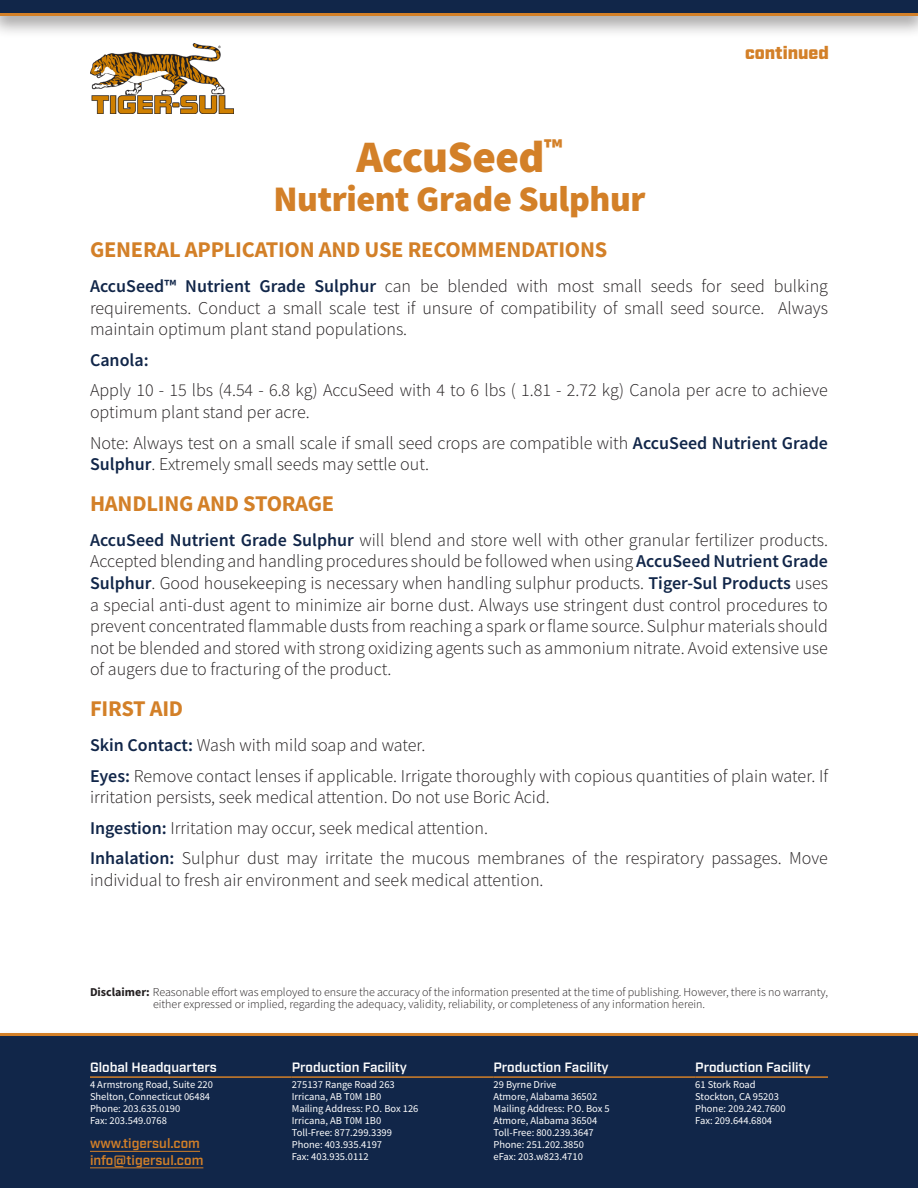
<style>
.page{position:relative;width:918px;height:1188px;background:#fff}
.page>*{position:absolute;margin:0;border:0;box-sizing:border-box;transform-origin:0 0}
._01_Page_Heading_-_P{font:900 45px "Source Sans Pro";letter-spacing:-.015em;color:#d38028}
._01_Page_Heading_-_P-2{font:900 36px "Source Sans Pro";letter-spacing:-.01em;color:#d38028}
._03_Section_Heading{font:700 22.5px "Source Sans Pro";letter-spacing:-.01em;color:#d38028}
._04_Body{font:300 18px/21.6px "Source Sans Pro";color:#231f20}
._04_Body-2{font:900 18px "Industry";color:#d38028}
._04_Body-3{font:600 18px "Source Sans Pro";color:#112649}
.Location_Name{font:600 13.5px "Industry";color:#fff}
.Location_Name-2{font:600 13.5px "Industry";color:#d38028}
._05_Disclaimer{font:300 12px/12px "Source Sans Pro";color:#231f20}
.Location_Address{font:10.5px "Source Sans Pro";color:#fff}
.s1{font-weight:600;color:#112649}
.s2{font-weight:700}
</style>
<div class="page">
<div style="left:0;top:1029px;width:918px;height:159px;background:#231f20;opacity:.4"></div>
<div style="left:0;top:1035px;width:918px;height:153px;background:#112649"></div>
<hr style="left:494px;top:1076px;width:201px;height:2px;background:#d38028">
<hr style="left:90px;top:1076px;width:202px;height:2px;background:#d38028">
<hr style="left:90px;top:1151px;width:110px;height:1px;background:#d38028">
<hr style="left:90px;top:1167px;width:113px;height:1px;background:#d38028">
<hr style="left:292px;top:1076px;width:202px;height:2px;background:#d38028">
<hr style="left:695px;top:1076px;width:133px;height:2px;background:#d38028">
<hr style="left:0;top:1034px;width:918px;height:2px;background:#d38028">
<img style="left:90px;top:44px;width:143px;height:70px">
<div style="left:0;top:0;width:918px;height:39px;background:#231f20;opacity:.4"></div>
<div style="left:0;top:0;width:918px;height:15px;background:#112649"></div>
<hr style="left:0;top:14px;width:918px;height:2px;background:#d38028">
<p class="_01_Page_Heading_-_P" style="left:356px;top:126px;width:208px">AccuSeed<sup>™</sup></p>
<p class="_01_Page_Heading_-_P-2" style="left:273px;top:174px;width:373px">Nutrient Grade Sulphur</p>
<p class="_04_Body-2" style="left:745px;top:41px;width:85px">continued</p>
<p class="_03_Section_Heading" style="left:90px;top:234px;width:519px">GENERAL APPLICATION AND USE RECOMMENDATIONS</p>
<p class="_04_Body" style="left:90px;top:275px;width:740px;text-align:justify"><span class="s1">AccuSeed™ Nutrient Grade Sulphur</span> can be blended with most small seeds for seed bulking requirements. Conduct a small scale test if unsure of compatibility of small seed source. Always maintain optimum plant stand populations.</p>
<p class="_04_Body-3" style="left:90px;top:348px;width:60px">Canola:</p>
<p class="_04_Body" style="left:90px;top:380px;width:739px">Apply 10 - 15 lbs (4.54 - 6.8 kg) AccuSeed with 4 to 6 lbs ( 1.81 - 2.72 kg) Canola per acre to achieve optimum plant stand per acre.</p>
<p class="_04_Body" style="left:90px;top:432px;width:739px">Note: Always test on a small scale if small seed crops are compatible with <span class="s1">AccuSeed Nutrient Grade<br>Sulphur</span>. Extremely small seeds may settle out.</p>
<p class="_03_Section_Heading" style="left:90px;top:488px;width:246px">HANDLING AND STORAGE</p>
<p class="_04_Body" style="left:90px;top:529px;width:740px;text-align:justify"><span class="s1">AccuSeed Nutrient Grade Sulphur</span> will blend and store well with other granular fertilizer products.<br>Accepted blending and handling procedures should be followed when using <span class="s1">AccuSeed Nutrient Grade Sulphur</span>. Good housekeeping is necessary when handling sulphur products. <span class="s1">Tiger-Sul Products</span> uses a special anti-dust agent to minimize air borne dust. Always use stringent dust control procedures to prevent concentrated flammable dusts from reaching a spark or flame source. Sulphur materials should not be blended and stored with strong oxidizing agents such as ammonium nitrate. Avoid extensive use of augers due to fracturing of the product.</p>
<p class="_03_Section_Heading" style="left:90px;top:693px;width:95px">FIRST AID</p>
<p class="_04_Body" style="left:90px;top:734px;width:337px"><span class="s1">Skin Contact:</span> Wash with mild soap and water.</p>
<p class="_04_Body" style="left:90px;top:765px;width:740px"><span class="s1">Eyes:</span> Remove contact lenses if applicable. Irrigate thoroughly with copious quantities of plain water. If irritation persists, seek medical attention. Do not use Boric Acid.</p>
<p class="_04_Body" style="left:90px;top:817px;width:400px"><span class="s1">Ingestion:</span> Irritation may occur, seek medical attention.</p>
<p class="_04_Body" style="left:90px;top:848px;width:739px"><span class="s1">Inhalation:</span> Sulphur dust may irritate the mucous membranes of the respiratory passages. Move individual to fresh air environment and seek medical attention.</p>
<p class="_05_Disclaimer" style="left:153px;top:986px;width:677px;text-indent:-63px"><span class="s2">Disclaimer:</span> Reasonable effort was employed to ensure the accuracy of the information presented at the time of publishing. However, there is no warranty, either expressed or implied, regarding the adequacy, validity, reliability, or completeness of any information herein.</p>
<p class="Location_Name" style="left:90px;top:1059px;width:128px">Global Headquarters</p>
<p class="Location_Address" style="left:90px;top:1078px;width:124px">4 Armstrong Road, Suite 220</p>
<p class="Location_Address" style="left:90px;top:1090px;width:122px">Shelton, Connecticut 06484</p>
<p class="Location_Address" style="left:90px;top:1102px;width:92px">Phone: 203.635.0190</p>
<p class="Location_Address" style="left:90px;top:1114px;width:78px">Fax: 203.549.0768</p>
<p class="Location_Name-2" style="left:90px;top:1136px;width:112px">www.tigersul.com</p>
<p class="Location_Name-2" style="left:90px;top:1152px;width:115px">info@tigersul.com</p>
<p class="Location_Name" style="left:292px;top:1059px;width:117px">Production Facility</p>
<p class="Location_Address" style="left:292px;top:1078px;width:105px">275137 Range Road 263</p>
<p class="Location_Address" style="left:292px;top:1090px;width:91px">Irricana, AB T0M 1B0</p>
<p class="Location_Address" style="left:292px;top:1102px;width:128px">Mailing Address: P.O. Box 126</p>
<p class="Location_Address" style="left:292px;top:1114px;width:91px">Irricana, AB T0M 1B0</p>
<p class="Location_Address" style="left:292px;top:1126px;width:102px">Toll-Free: 877.299.3399</p>
<p class="Location_Address" style="left:292px;top:1138px;width:92px">Phone: 403.935.4197</p>
<p class="Location_Address" style="left:292px;top:1150px;width:78px">Fax: 403.935.0112</p>
<p class="Location_Name" style="left:494px;top:1059px;width:117px">Production Facility</p>
<p class="Location_Address" style="left:494px;top:1078px;width:64px">29 Byrne Drive</p>
<p class="Location_Address" style="left:494px;top:1090px;width:105px">Atmore, Alabama 36502</p>
<p class="Location_Address" style="left:494px;top:1102px;width:118px">Mailing Address: P.O. Box 5</p>
<p class="Location_Address" style="left:494px;top:1114px;width:105px">Atmore, Alabama 36504</p>
<p class="Location_Address" style="left:494px;top:1126px;width:102px">Toll-Free: 800.239.3647</p>
<p class="Location_Address" style="left:494px;top:1138px;width:92px">Phone: 251.202.3850</p>
<p class="Location_Address" style="left:494px;top:1150px;width:91px">eFax: 203.w823.4710</p>
<p class="Location_Name" style="left:695px;top:1059px;width:117px">Production Facility</p>
<p class="Location_Address" style="left:695px;top:1078px;width:62px">61 Stork Road</p>
<p class="Location_Address" style="left:695px;top:1090px;width:85px">Stockton, CA 95203</p>
<p class="Location_Address" style="left:695px;top:1102px;width:92px">Phone: 209.242.7600</p>
<p class="Location_Address" style="left:695px;top:1114px;width:78px">Fax: 209.644.6804</p>
</div>
